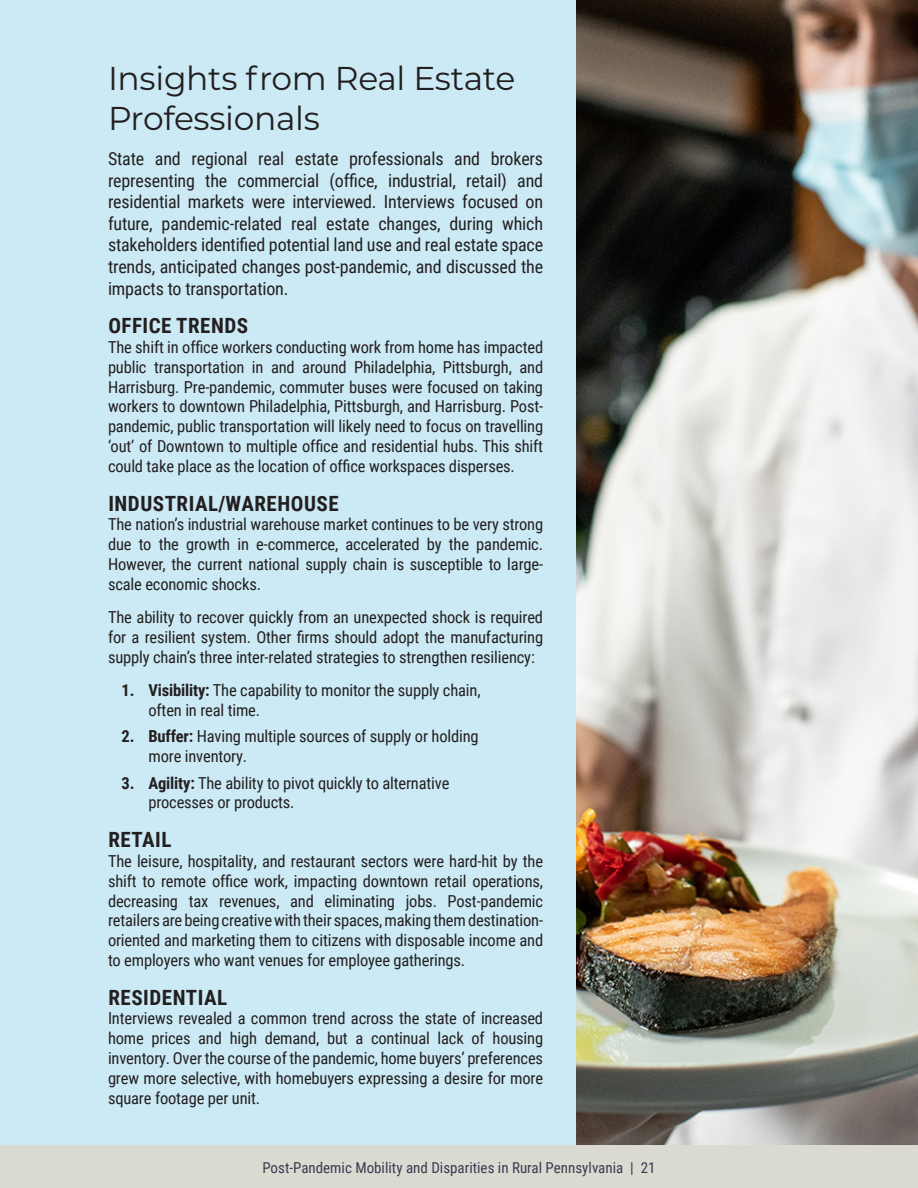
<style>
.page{position:relative;width:918px;height:1188px;background:#fff}
.page>*{position:absolute;margin:0;border:0;box-sizing:border-box;transform-origin:0 0}
.t1{font:33px/39.6px "Montserrat";letter-spacing:-.01em;color:#231f20}
.t2{font:700 21px "Roboto Condensed";letter-spacing:.025em;color:#231f20}
.t3{font:18px/21.6px "Roboto Condensed";letter-spacing:-.01em;color:#231f20;text-align:justify}
.t4{font:16.5px/19.8px "Roboto Condensed";letter-spacing:-.01em;color:#231f20;text-align:justify}
.t5{font:15px "Roboto Condensed";color:#3b3952}
.s1{font-weight:700}
</style>
<div class="page">
<div style="left:0;top:1145px;width:918px;height:43px;background:#dbdad1"></div>
<div style="left:0;top:0;width:918px;height:1145px;background:#cceaf5"></div>
<img style="left:576px;top:0;width:342px;height:1145px">
<h1 class="t1" style="left:108px;top:58px;width:409px">Insights from Real Estate<br>Professionals</h1>
<p class="t3" style="left:108px;top:147px;width:437px">State and regional real estate professionals and brokers representing the commercial (office, industrial, retail) and residential markets were interviewed. Interviews focused on future, pandemic-related real estate changes, during which stakeholders identified potential land use and real estate space trends, anticipated changes post-pandemic, and discussed the impacts to transportation.</p>
<p class="t2" style="left:108px;top:311px;width:141px">OFFICE TRENDS</p>
<p class="t4" style="left:108px;top:337px;width:437px">The shift in office workers conducting work from home has impacted public transportation in and around Philadelphia, Pittsburgh, and Harrisburg. Pre-pandemic, commuter buses were focused on taking workers to downtown Philadelphia, Pittsburgh, and Harrisburg. Post&shy;pandemic, public transportation will likely need to focus on travelling ‘out’ of Downtown to multiple office and residential hubs. This shift could take place as the location of office workspaces disperses.</p>
<p class="t2" style="left:108px;top:488px;width:232px">INDUSTRIAL/WAREHOUSE</p>
<p class="t4" style="left:108px;top:514px;width:437px">The nation’s industrial warehouse market continues to be very strong due to the growth in e-commerce, accelerated by the pandemic.<br>However, the current national supply chain is susceptible to large&shy;scale economic shocks.</p>
<p class="t4" style="left:108px;top:607px;width:437px">The ability to recover quickly from an unexpected shock is required for a resilient system. Other firms should adopt the manufacturing supply chain’s three inter-related strategies to strengthen resiliency:</p>
<p class="t4" style="left:148px;top:680px;width:334px;text-indent:-27px"><span class="s1">1. Visibility:</span> The capability to monitor the supply chain, often in real time.</p>
<p class="t4" style="left:148px;top:726px;width:332px;text-indent:-27px"><span class="s1">2. Buffer:</span> Having multiple sources of supply or holding more inventory.</p>
<p class="t4" style="left:148px;top:772px;width:302px;text-indent:-27px"><span class="s1">3. Agility:</span> The ability to pivot quickly to alternative processes or products.</p>
<p class="t2" style="left:108px;top:825px;width:65px">RETAIL</p>
<p class="t4" style="left:108px;top:851px;width:437px">The leisure, hospitality, and restaurant sectors were hard-hit by the shift to remote office work, impacting downtown retail operations, decreasing tax revenues, and eliminating jobs. Post-pandemic retailers are being creative with their spaces, making them destination&shy;oriented and marketing them to citizens with disposable income and to employers who want venues for employee gatherings.</p>
<p class="t2" style="left:108px;top:982px;width:120px">RESIDENTIAL</p>
<p class="t4" style="left:108px;top:1008px;width:437px">Interviews revealed a common trend across the state of increased home prices and high demand, but a continual lack of housing inventory. Over the course of the pandemic, home buyers’ preferences grew more selective, with homebuyers expressing a desire for more square footage per unit.</p>
<p class="t5" style="left:262px;top:1157px;width:395px">Post-Pandemic Mobility and Disparities in Rural Pennsylvania | 21</p>
</div>
